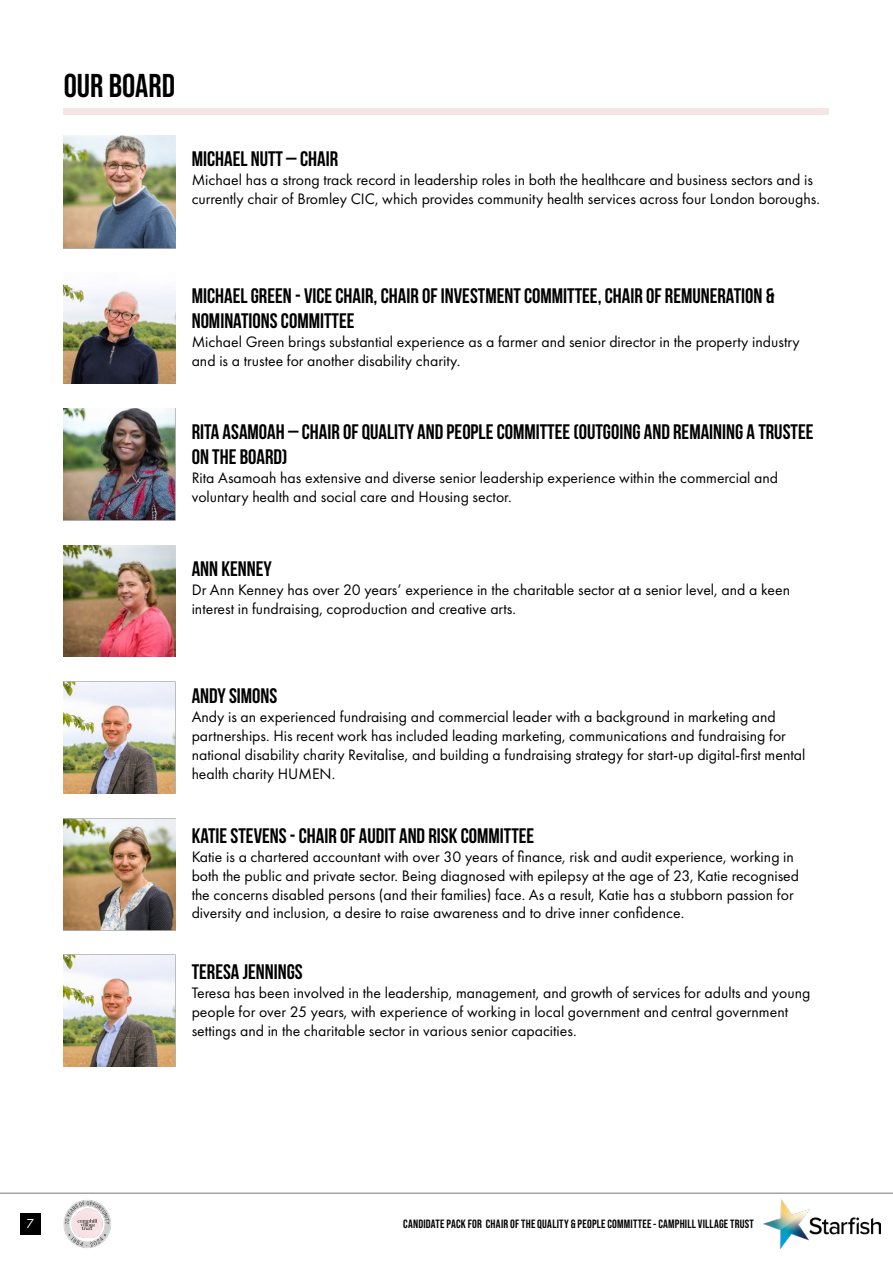
<style>
.page{position:relative;width:893px;height:1263px;background:#fff}
.page>*{position:absolute;margin:0;border:0;box-sizing:border-box;transform-origin:0 0}
.t1{font:700 33px "Bebas Neue Pro";color:#000}
.t2{font:700 21px/25.2px "Bebas Neue";color:#000}
.t3{font:15.75px/18.9px "Futura PT";color:#000}
.t4{font:13.5px "Futura PT";color:#fff}
.t5{font:700 12px "Bebas Neue Pro";letter-spacing:.02em;color:#000}
</style>
<div class="page">
<img style="left:763px;top:1200px;width:117px;height:48px">
<div style="left:20px;top:1213px;width:21px;height:22px;background:#000"></div>
<hr style="left:0;top:1192px;width:893px;height:2px;background:#a3a5a8">
<img style="left:63px;top:1200px;width:48px;height:48px">
<div style="left:64px;top:109px;width:765px;height:6px;background:#f6e5e7"></div>
<img style="left:64px;top:135px;width:112px;height:113px">
<img style="left:64px;top:284px;width:112px;height:100px">
<img style="left:64px;top:408px;width:112px;height:112px">
<img style="left:64px;top:545px;width:112px;height:112px">
<img style="left:64px;top:681px;width:112px;height:112px">
<img style="left:64px;top:954px;width:112px;height:112px">
<img style="left:64px;top:818px;width:112px;height:113px">
<h1 class="t1" style="left:64px;top:66px;width:113px">OUR BOARD</h1>
<h2 class="t2" style="left:192px;top:146px;width:148px">MICHAEL NUTT – CHAIR</h2>
<p class="t3" style="left:192px;top:170px;width:630px">Michael has a strong track record in leadership roles in both the healthcare and business sectors and is currently chair of Bromley CIC, which provides community health services across four London boroughs.</p>
<h2 class="t2" style="left:192px;top:283px;width:584px">MICHAEL GREEN - VICE CHAIR, CHAIR OF INVESTMENT COMMITTEE, CHAIR OF REMUNERATION &amp;<br>NOMINATIONS COMMITTEE</h2>
<p class="t3" style="left:192px;top:332px;width:610px">Michael Green brings substantial experience as a farmer and senior director in the property industry and is a trustee for another disability charity.</p>
<h2 class="t2" style="left:192px;top:419px;width:623px">RITA ASAMOAH – CHAIR OF QUALITY AND PEOPLE COMMITTEE (OUTGOING AND REMAINING A TRUSTEE<br>ON THE BOARD)</h2>
<p class="t3" style="left:192px;top:469px;width:588px">Rita Asamoah has extensive and diverse senior leadership experience within the commercial and voluntary health and social care and Housing sector.</p>
<h2 class="t2" style="left:192px;top:556px;width:82px">ANN KENNEY</h2>
<p class="t3" style="left:192px;top:580px;width:600px">Dr Ann Kenney has over 20 years’ experience in the charitable sector at a senior level, and a keen interest in fundraising, coproduction and creative arts.</p>
<h2 class="t2" style="left:192px;top:683px;width:87px">ANDY SIMONS</h2>
<p class="t3" style="left:192px;top:707px;width:615px">Andy is an experienced fundraising and commercial leader with a background in marketing and partnerships. His recent work has included leading marketing, communications and fundraising for national disability charity Revitalise, and building a fundraising strategy for start-up digital-first mental health charity HUMEN.</p>
<h2 class="t2" style="left:192px;top:823px;width:344px">KATIE STEVENS - CHAIR OF AUDIT AND RISK COMMITTEE</h2>
<p class="t3" style="left:192px;top:847px;width:609px">Katie is a chartered accountant with over 30 years of finance, risk and audit experience, working in both the public and private sector. Being diagnosed with epilepsy at the age of 23, Katie recognised the concerns disabled persons (and their families) face. As a result, Katie has a stubborn passion for diversity and inclusion, a desire to raise awareness and to drive inner confidence.</p>
<h2 class="t2" style="left:192px;top:959px;width:113px">TERESA JENNINGS</h2>
<p class="t3" style="left:192px;top:983px;width:620px">Teresa has been involved in the leadership, management, and growth of services for adults and young people for over 25 years, with experience of working in local government and central government settings and in the charitable sector in various senior capacities.</p>
<p class="t4" style="left:27px;top:1215px;width:9px">7</p>
<p class="t5" style="left:403px;top:1217px;width:352px">CANDIDATE PACK FOR CHAIR OF THE QUALITY &amp; PEOPLE COMMITTEE - CAMPHILL VILLAGE TRUST</p>
</div>
